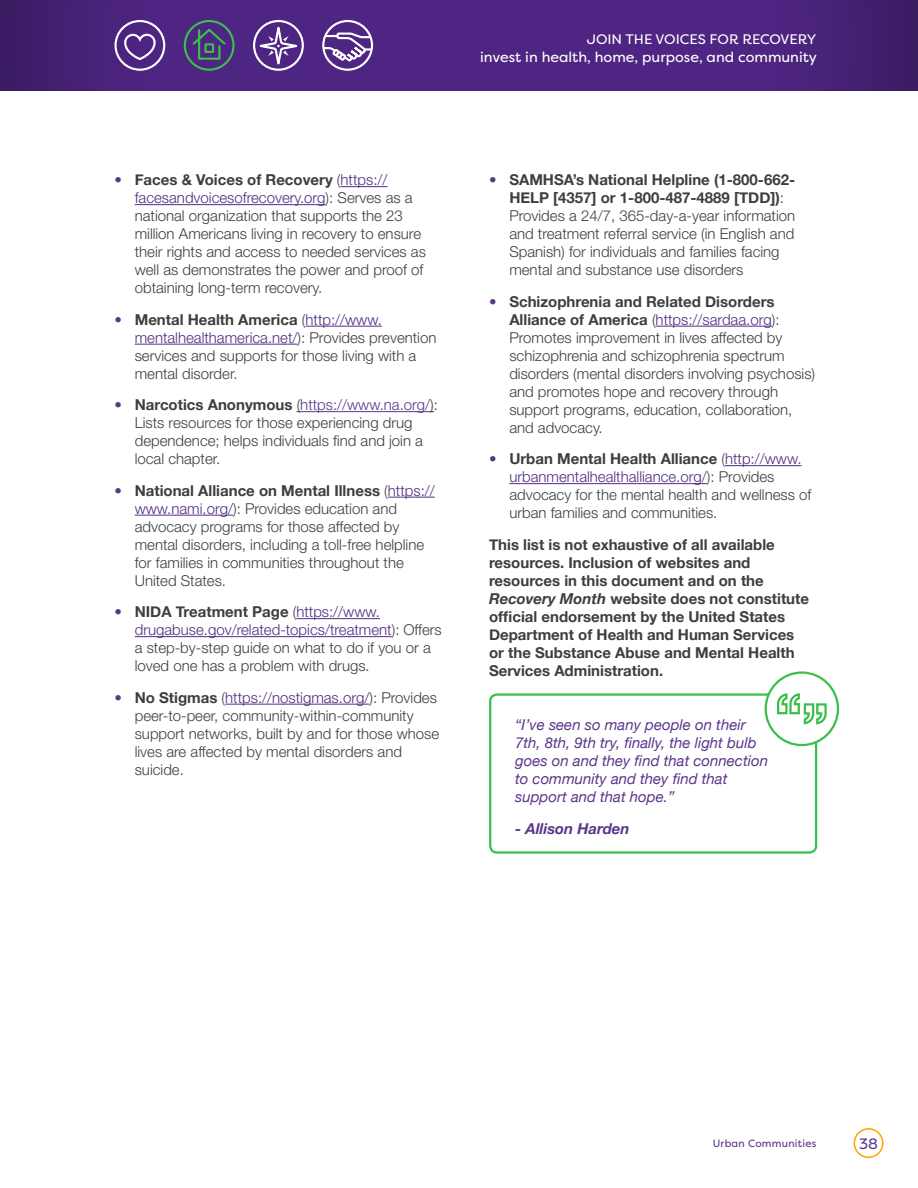
<style>
.page{position:relative;width:918px;height:1188px;background:#fff}
.page>*{position:absolute;margin:0;border:0;box-sizing:border-box;transform-origin:0 0}
.t1{font:300 15px/18px "Helvetica Neue LT Std";color:#3e3e3f}
.t2{font:700 15px/18px "Helvetica Neue";color:#3e3e3f}
.t3{font:italic 15px/18px "Helvetica Neue";color:#5b368a}
.t4{font:italic 700 15px "Helvetica Neue";color:#5b368a}
.t5{font:15px "Filson Pro";color:#5b368a}
.t6{font:14.4px "Filson Pro";color:#fff}
.t7{font:13.8px "Filson Pro";color:#fff}
.t8{font:10.5px "Filson Pro";letter-spacing:.02em;color:#5b368a}
.s1{font-family:"Helvetica Neue";font-weight:700;color:#5b368a}
.s2{font-family:"Helvetica Neue";font-weight:700}
.s3{color:#4f2d82}
.s4{color:#5b368a}
.s5{font-style:italic}
</style>
<div class="page">
<div style="left:854px;top:1128px;width:30px;height:30px;border:2px solid #ffa300;border-radius:50%"></div>
<svg style="left:0;top:0;width:918px;height:91px;background:#4b247d"></svg>
<svg style="left:123px;top:33px;width:34px;height:28px"></svg>
<div style="left:114px;top:20px;width:51px;height:51px;border:2px solid #fff;border-radius:50%"></div>
<svg style="left:249px;top:16px;width:59px;height:58px;background:#6d4c98"></svg>
<div style="left:322px;top:20px;width:51px;height:51px;border:2px solid #fff;border-radius:50%"></div>
<svg style="left:322px;top:31px;width:52px;height:33px"></svg>
<div style="left:184px;top:20px;width:51px;height:51px;border:2px solid #3bbf4c;border-radius:50%"></div>
<svg style="left:191px;top:27px;width:37px;height:34px"></svg>
<hr style="left:341px;top:186px;width:47px;height:1px;background:#4f2d82">
<hr style="left:135px;top:204px;width:191px;height:1px;background:#4f2d82">
<hr style="left:306px;top:326px;width:76px;height:1px;background:#4f2d82">
<hr style="left:135px;top:344px;width:163px;height:1px;background:#4f2d82">
<hr style="left:300px;top:411px;width:130px;height:1px;background:#5b368a">
<hr style="left:388px;top:497px;width:47px;height:1px;background:#4f2d82">
<hr style="left:135px;top:515px;width:98px;height:1px;background:#4f2d82">
<hr style="left:296px;top:618px;width:84px;height:1px;background:#4f2d82">
<hr style="left:135px;top:636px;width:257px;height:1px;background:#4f2d82">
<hr style="left:225px;top:704px;width:144px;height:1px;background:#4f2d82">
<hr style="left:656px;top:326px;width:116px;height:1px;background:#4f2d82">
<hr style="left:725px;top:465px;width:77px;height:1px;background:#4f2d82">
<hr style="left:509px;top:483px;width:198px;height:1px;background:#4f2d82">
<div style="left:489px;top:693px;width:328px;height:161px;border:2px solid #3bbf4c;border-radius:7px"></div>
<div style="left:766px;top:673px;width:72px;height:72px;background:#fff;border-radius:50%"></div>
<div style="left:765px;top:671px;width:74px;height:75px;border:2px solid #3bbf4c;border-radius:50%"></div>
<svg style="left:777px;top:693px;width:50px;height:32px"></svg>
<p class="t7" style="left:587px;top:30px;width:231px">JOIN THE VOICES FOR RECOVERY</p>
<p class="t6" style="left:480px;top:47px;width:338px">invest in health, home, purpose, and community</p>
<p class="t1" style="left:135px;top:170px;width:293px;text-indent:-20px"><span class="s1">•</span> <span class="s2">Faces &amp; Voices of Recovery</span> (<span class="s3">https:// facesandvoicesofrecovery.org</span>): Serves as a national organization that supports the 23 million Americans living in recovery to ensure their rights and access to needed services as well as demonstrates the power and proof of obtaining long-term recovery.</p>
<p class="t1" style="left:135px;top:310px;width:303px;text-indent:-20px"><span class="s1">•</span> <span class="s2">Mental Health America</span> (<span class="s3">http://www. mentalhealthamerica.net/</span>): Provides prevention services and supports for those living with a mental disorder.</p>
<p class="t1" style="left:135px;top:395px;width:305px;text-indent:-20px"><span class="s1">•</span> <span class="s2">Narcotics Anonymous</span> (<span class="s4">https://www.na.org/</span>):<br>Lists resources for those experiencing drug dependence; helps individuals find and join a local chapter.</p>
<p class="t1" style="left:135px;top:481px;width:302px;text-indent:-20px"><span class="s1">•</span> <span class="s2">National Alliance on Mental Illness</span> (<span class="s3">https:// www.nami.org/</span>): Provides education and advocacy programs for those affected by mental disorders, including a toll-free helpline for families in communities throughout the United States.</p>
<p class="t1" style="left:135px;top:602px;width:309px;text-indent:-20px"><span class="s1">•</span> <span class="s2">NIDA Treatment Page</span> (<span class="s3">https://www. drugabuse.gov/related-topics/treatment</span>): Offers a step-by-step guide on what to do if you or a loved one has a problem with drugs.</p>
<p class="t1" style="left:135px;top:688px;width:306px;text-indent:-20px"><span class="s1">•</span> <span class="s2">No Stigmas</span> (<span class="s3">https://nostigmas.org/</span>): Provides peer-to-peer, community-within-community support networks, built by and for those whose lives are affected by mental disorders and suicide.</p>
<p class="t1" style="left:509px;top:170px;width:287px;text-indent:-20px"><span class="s1">•</span> <span class="s2">SAMHSA’s National Helpline (1-800-662- HELP [4357] or 1-800-487-4889 [TDD])</span>:<br>Provides a 24/7, 365-day-a-year information and treatment referral service (in English and Spanish) for individuals and families facing mental and substance use disorders</p>
<p class="t1" style="left:509px;top:292px;width:307px;text-indent:-20px"><span class="s1">•</span> <span class="s2">Schizophrenia and Related Disorders Alliance of America</span> (<span class="s3">https://sardaa.org</span>):<br>Promotes improvement in lives affected by schizophrenia and schizophrenia spectrum disorders (mental disorders involving psychosis) and promotes hope and recovery through support programs, education, collaboration, and advocacy.</p>
<p class="t1" style="left:509px;top:449px;width:304px;text-indent:-20px"><span class="s1">•</span> <span class="s2">Urban Mental Health Alliance</span> (<span class="s3">http://www. urbanmentalhealthalliance.org/</span>): Provides advocacy for the mental health and wellness of urban families and communities.</p>
<p class="t2" style="left:489px;top:535px;width:321px">This list is not exhaustive of all available resources. Inclusion of websites and resources in this document and on the <span class="s5">Recovery Month</span> website does not constitute official endorsement by the United States Department of Health and Human Services or the Substance Abuse and Mental Health Services Administration.</p>
<p class="t3" style="left:515px;top:716px;width:254px">“I’ve seen so many people on their 7th, 8th, 9th try, finally, the light bulb goes on and they find that connection to community and they find that support and that hope.”</p>
<p class="t4" style="left:515px;top:819px;width:116px">- Allison Harden</p>
<p class="t8" style="left:713px;top:1136px;width:105px">Urban Communities</p>
<p class="t5" style="left:859px;top:1133px;width:20px">38</p>
</div>
